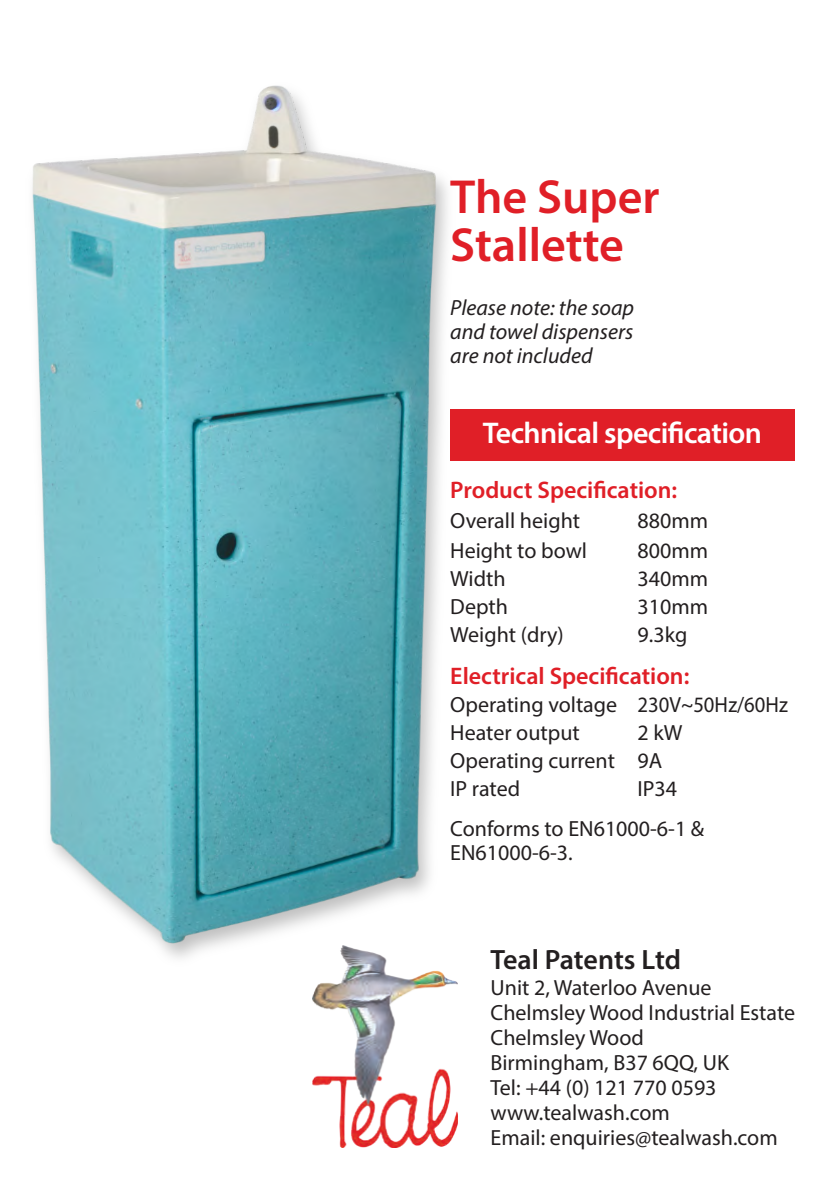
<style>
.page{position:relative;width:840px;height:1191px;background:#fff}
.page>*{position:absolute;margin:0;border:0;box-sizing:border-box;transform-origin:0 0}
.t1{font:600 48px/48px "Myriad Pro";color:#e01f27}
.t2{font:600 30px "Myriad Pro";letter-spacing:-.02em;color:#fff}
.t3{font:600 28px "Myriad Pro";letter-spacing:-.005em;color:#231f20}
.t4{font:600 24px "Myriad Pro";color:#e01f27}
.t5{font:22px/25px "Myriad Pro";color:#231f20}
.t6{font:italic 22px/24px "Myriad Pro";color:#231f20;text-align:justify}
</style>
<div class="page">
<img style="left:32px;top:177px;width:423px;height:781px">
<img style="left:33px;top:85px;width:403px;height:858px">
<img style="left:312px;top:946px;width:145px;height:201px">
<div style="left:450px;top:409px;width:344px;height:51px;background:#e01f27"></div>
<h1 class="t1" style="left:450px;top:177px;width:211px">The Super<br>Stallette</h1>
<p class="t6" style="left:450px;top:298px;width:185px">Please note: the soap and towel dispensers are not included</p>
<h2 class="t2" style="left:482px;top:421px;width:280px">Technical specification</h2>
<p class="t4" style="left:450px;top:480px;width:228px">Product Specification:</p>
<p class="t5" style="left:450px;top:510px;width:131px">Overall height</p>
<p class="t5" style="left:637px;top:510px;width:72px">880mm</p>
<p class="t5" style="left:450px;top:540px;width:138px">Height to bowl</p>
<p class="t5" style="left:637px;top:540px;width:72px">800mm</p>
<p class="t5" style="left:450px;top:568px;width:57px">Width</p>
<p class="t5" style="left:637px;top:568px;width:72px">340mm</p>
<p class="t5" style="left:450px;top:596px;width:59px">Depth</p>
<p class="t5" style="left:637px;top:596px;width:72px">310mm</p>
<p class="t5" style="left:450px;top:624px;width:115px">Weight (dry)</p>
<p class="t5" style="left:637px;top:624px;width:51px">9.3kg</p>
<p class="t4" style="left:450px;top:666px;width:240px">Electrical Specification:</p>
<p class="t5" style="left:450px;top:692px;width:339px;line-height:28px">Operating voltage 230V~50Hz/60Hz<br>Heater output</p>
<p class="t5" style="left:450px;top:720px;width:233px;line-height:28px;text-indent:187px">2kW<br>Operating current 9A<br>IP rated</p>
<p class="t5" style="left:450px;top:770px;width:255px;line-height:40px;text-indent:187px">IP34<br>Conforms to EN61000-6-1 &amp;</p>
<p class="t5" style="left:450px;top:842px;width:124px">EN61000-6-3.</p>
<p class="t3" style="left:490px;top:947px;width:192px">Teal Patents Ltd</p>
<p class="t5" style="left:490px;top:976px;width:306px">Unit 2, Waterloo Avenue<br>Chelmsley Wood Industrial Estate<br>Chelmsley Wood<br>Birmingham, B37 6QQ, UK<br>Tel: +44 (0) 121 770 0593 www.tealwash.com<br>Email: enquiries@tealwash.com</p>
</div>
